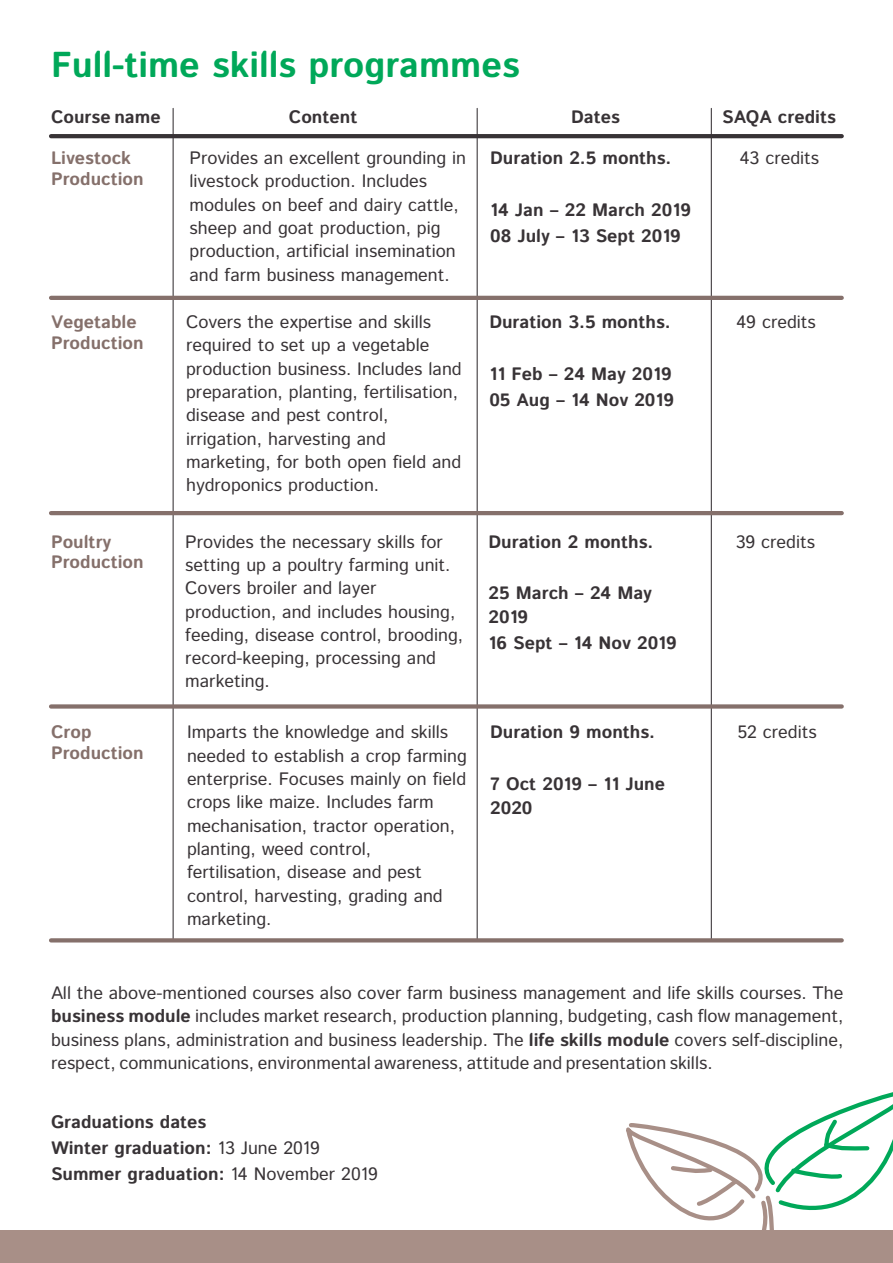
<style>
.page{position:relative;width:893px;height:1263px;background:#fff}
.page>*{position:absolute;margin:0;border:0;box-sizing:border-box;transform-origin:0 0}
.t1{font:700 36px "Istok Web";color:#00a859}
.t2{font:18px/23.2px "Istok Web";color:#383336}
.t3{font:700 18px/26px "Istok Web";color:#383336}
.t4{font:700 18px/20.7px "Istok Web";color:#85706b}
.s1{font-weight:700}
.s2{font-weight:400}
</style>
<div class="page">
<hr style="left:173px;top:108px;width:1px;height:831px;background:#383336">
<hr style="left:477px;top:108px;width:1px;height:832px;background:#383336">
<hr style="left:711px;top:108px;width:1px;height:832px;background:#383336">
<div style="left:0;top:1230px;width:893px;height:33px;background:#a88f87"></div>
<svg style="left:626px;top:1092px;width:267px;height:138px"></svg>
<hr style="left:51px;top:134px;width:791px;height:4px;background:#383336">
<hr style="left:51px;top:296px;width:791px;height:4px;background:#85706b">
<hr style="left:51px;top:511px;width:791px;height:4px;background:#85706b">
<div style="left:51px;top:704px;width:791px;height:5px;background:#85706b"></div>
<svg style="left:51px;top:938px;width:791px;height:4px;background:#8c7974"></svg>
<h1 class="t1" style="left:51px;top:41px;width:470px">Full-time skills programmes</h1>
<p class="t3" style="left:51px;top:105px;width:111px">Course name</p>
<p class="t3" style="left:289px;top:105px;width:70px">Content</p>
<p class="t3" style="left:571px;top:105px;width:50px">Dates</p>
<p class="t3" style="left:722px;top:105px;width:115px">SAQA credits</p>
<p class="t4" style="left:51px;top:149px;width:94px">Livestock<br>Production</p>
<p class="t2" style="left:190px;top:147px;width:278px">Provides an excellent grounding in livestock production. Includes modules on beef and dairy cattle, sheep and goat production, pig production, artificial insemination and farm business management.</p>
<p class="t3" style="left:490px;top:146px;width:183px">Duration 2.5 months.</p>
<p class="t3" style="left:490px;top:198px;width:202px">14 Jan – 22 March 2019<br>08 July – 13 Sept 2019</p>
<p class="t4" style="left:51px;top:313px;width:94px">Vegetable<br>Production</p>
<p class="t2" style="left:186px;top:311px;width:277px">Covers the expertise and skills required to set up a vegetable production business. Includes land preparation, planting, fertilisation, disease and pest control, irrigation, harvesting and marketing, for both open field and hydroponics production.</p>
<p class="t3" style="left:489px;top:310px;width:183px">Duration 3.5 months.</p>
<p class="t3" style="left:489px;top:362px;width:186px">11 Feb – 24 May 2019<br>05 Aug – 14 Nov 2019</p>
<p class="t4" style="left:51px;top:532px;width:94px">Poultry<br>Production</p>
<p class="t2" style="left:185px;top:531px;width:279px">Provides the necessary skills for setting up a poultry farming unit.<br>Covers broiler and layer production, and includes housing, feeding, disease control, brooding, record-keeping, processing and marketing.</p>
<p class="t3" style="left:489px;top:529px;width:166px">Duration 2 months.</p>
<p class="t3" style="left:489px;top:583px;width:165px;line-height:23.2px">25 March – 24 May<br>2019</p>
<p class="t3" style="left:489px;top:630px;width:190px">16 Sept – 14 Nov 2019</p>
<p class="t4" style="left:51px;top:723px;width:94px">Crop<br>Production</p>
<p class="t2" style="left:187px;top:722px;width:281px">Imparts the knowledge and skills needed to establish a crop farming enterprise. Focuses mainly on field crops like maize. Includes farm mechanisation, tractor operation, planting, weed control, fertilisation, disease and pest control, harvesting, grading and marketing.</p>
<p class="t3" style="left:490px;top:720px;width:166px">Duration 9 months.</p>
<p class="t3" style="left:490px;top:773px;width:176px;line-height:23.2px">7 Oct 2019 – 11 June<br>2020</p>
<p class="t2" style="left:740px;top:147px;width:81px">43 credits</p>
<p class="t2" style="left:736px;top:311px;width:81px">49 credits</p>
<p class="t2" style="left:736px;top:531px;width:81px">39 credits</p>
<p class="t2" style="left:737px;top:722px;width:81px">52 credits</p>
<p class="t2" style="left:51px;top:982px;width:794px;text-align:justify">All the above-mentioned courses also cover farm business management and life skills courses. The <span class="s1">business module</span> includes market research, production planning, budgeting, cash flow management, business plans, administration and business leadership. The <span class="s1">life skills module</span> covers self-discipline, respect, communications, environmental awareness, attitude and presentation skills.</p>
<p class="t3" style="left:51px;top:1109px;width:328px">Graduations dates<br>Winter graduation: <span class="s2">13 June 2019<br></span>Summer graduation: <span class="s2">14 November 2019</span></p>
</div>
